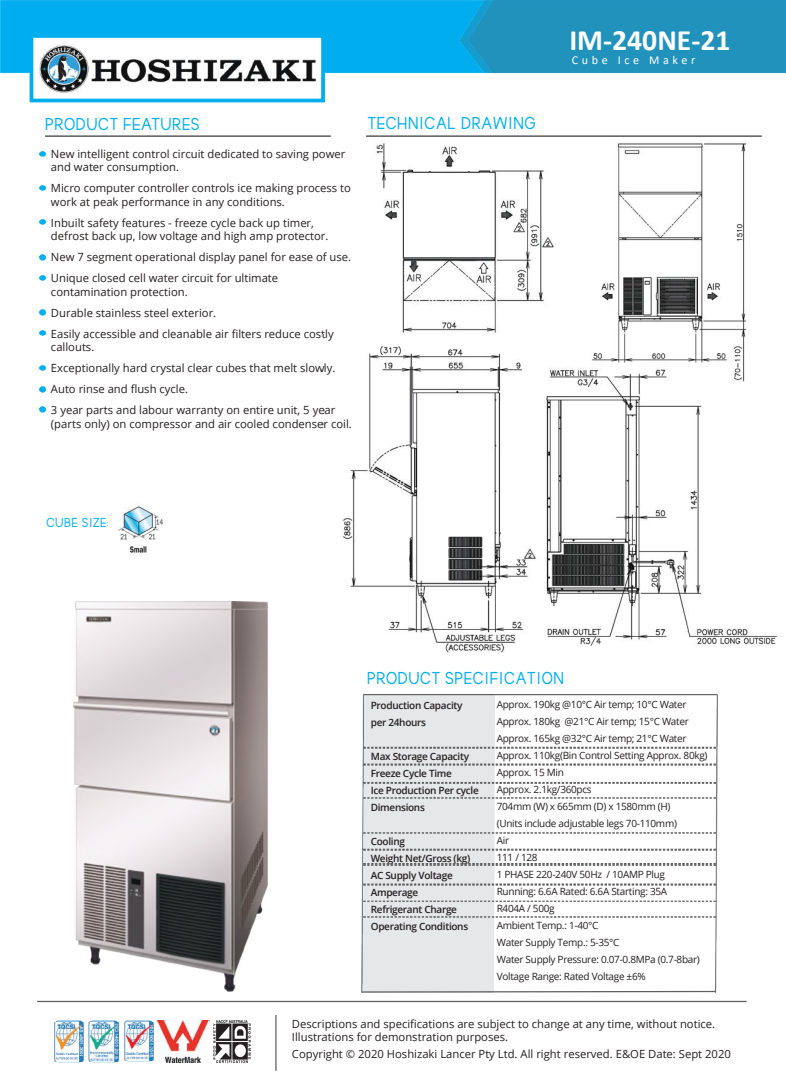
<style>
.page{position:relative;width:786px;height:1085px;background:#fff}
.page>*{position:absolute;margin:0;border:0;box-sizing:border-box;transform-origin:0 0}
.t1{font:700 29.62px "Calibri";color:#fff}
.t2{font:17.5px "thebrooklynbold";letter-spacing:.04em;color:#00aeef}
.t3{font:13.25px "thebrooklynbold";letter-spacing:.04em;color:#00aeef}
.t4{font:12px "Calibri";letter-spacing:.3em;color:#fff}
.t5{font:11.25px/21px "Open Sans";color:#241f1f}
.t6{font:10px/17px "Open Sans";letter-spacing:-.03em;color:#241f1f}
.t7{font:600 10px/17px "Open Sans";letter-spacing:-.03em;color:#241f1f}
</style>
<div class="page">
<svg style="left:40px;top:151px;width:5px;height:6px"></svg>
<svg style="left:40px;top:185px;width:5px;height:6px"></svg>
<svg style="left:40px;top:219px;width:5px;height:6px"></svg>
<svg style="left:40px;top:275px;width:5px;height:6px"></svg>
<svg style="left:40px;top:310px;width:5px;height:5px"></svg>
<svg style="left:40px;top:330px;width:5px;height:5px"></svg>
<svg style="left:40px;top:387px;width:5px;height:5px"></svg>
<svg style="left:40px;top:255px;width:5px;height:5px"></svg>
<svg style="left:40px;top:365px;width:5px;height:6px"></svg>
<svg style="left:40px;top:407px;width:5px;height:5px"></svg>
<img style="left:118px;top:506px;width:45px;height:47px">
<img style="left:73px;top:601px;width:194px;height:390px">
<img style="left:546px;top:369px;width:231px;height:277px">
<img style="left:342px;top:344px;width:194px;height:309px">
<img style="left:585px;top:143px;width:173px;height:248px">
<img style="left:376px;top:143px;width:178px;height:190px">
<img style="left:0;top:0;width:785px;height:99px">
<img style="left:361px;top:694px;width:356px;height:298px">
<svg style="left:361px;top:990px;width:355px;height:3px"></svg>
<img style="left:364px;top:747px;width:351px;height:1px">
<img style="left:364px;top:764px;width:351px;height:1px">
<img style="left:364px;top:782px;width:351px;height:1px">
<img style="left:364px;top:797px;width:351px;height:2px">
<img style="left:364px;top:916px;width:351px;height:1px">
<img style="left:364px;top:832px;width:351px;height:2px">
<img style="left:364px;top:848px;width:351px;height:2px">
<img style="left:364px;top:864px;width:351px;height:1px">
<img style="left:364px;top:884px;width:351px;height:1px">
<img style="left:364px;top:900px;width:351px;height:2px">
<div style="left:30px;top:34px;width:295px;height:68px;background:#fff;border:4px solid #00aeef"></div>
<img style="left:39px;top:45px;width:276px;height:48px">
<hr style="left:37px;top:1001px;width:709px;height:1px;background:#5d5e5e">
<hr style="left:275px;top:1015px;width:1px;height:56px;background:#5d5e5e">
<img style="left:89px;top:1020px;width:29px;height:42px">
<img style="left:124px;top:1020px;width:29px;height:42px">
<img style="left:55px;top:1020px;width:29px;height:42px">
<svg style="left:58px;top:1062px;width:57px;height:1px"></svg>
<img style="left:213px;top:1020px;width:37px;height:42px">
<img style="left:157px;top:1020px;width:53px;height:42px">
<div style="left:459px;top:0;width:326px;height:73px;background:#2192bc"></div>
<h2 class="t2" style="left:45px;top:113px;width:156px">PRODUCT FEATURES</h2>
<p class="t5" style="left:51px;top:147px;width:296px;line-height:13.5px">New intelligent control circuit dedicated to saving power and water consumption.</p>
<p class="t5" style="left:51px;top:181px;width:301px;line-height:13.5px">Micro computer controller controls ice making process to work at peak performance in any conditions.</p>
<p class="t5" style="left:51px;top:216px;width:279px;line-height:13.5px">Inbuilt safety features - freeze cycle back up timer, defrost back up, low voltage and high amp protector.</p>
<p class="t5" style="left:51px;top:246px;width:301px">New 7 segment operational display panel for ease of use.<br>Unique closed cell water circuit for ultimate</p>
<p class="t5" style="left:51px;top:281px;width:284px">contamination protection.<br>Durable stainless steel exterior.<br>Easily accessible and cleanable air filters reduce costly</p>
<p class="t5" style="left:51px;top:336px;width:286px">callouts.<br>Exceptionally hard crystal clear cubes that melt slowly.<br>Auto rinse and flush cycle.<br>3 year parts and labour warranty on entire unit, 5 year</p>
<p class="t5" style="left:51px;top:413px;width:302px">(parts only) on compressor and air cooled condenser coil.</p>
<h2 class="t2" style="left:367px;top:112px;width:169px">TECHNICAL DRAWING</h2>
<p class="t3" style="left:46px;top:514px;width:64px">CUBE SIZE:</p>
<h1 class="t1" style="left:569px;top:19px;width:162px">IM-240NE-21</h1>
<p class="t4" style="left:571px;top:52px;width:125px">Cube Ice Maker</p>
<h2 class="t2" style="left:367px;top:667px;width:198px">PRODUCT SPECIFICATION</h2>
<p class="t7" style="left:370px;top:696px;width:93px">Production Capacity per 24hours</p>
<p class="t7" style="left:370px;top:747px;width:109px">Max Storage Capacity<br>Freeze Cycle Time<br>Ice Production Per cycle<br>Dimensions</p>
<p class="t7" style="left:370px;top:832px;width:101px">Cooling<br>Weight Net/Gross (kg)<br>AC Supply Voltage<br>Amperage<br>Refrigerant Charge<br>Operating Conditions</p>
<p class="t6" style="left:496px;top:696px;width:212px">Approx. 190kg @10°C Air temp; 10°C Water<br>Approx. 180kg @21°C Air temp; 15°C Water<br>Approx. 165kg @32°C Air temp; 21°C Water<br>Approx. 110kg(Bin Control Setting Approx. 80kg)<br>Approx. 15 Min<br>Approx. 2.1kg/360pcs<br>704mm (W) x 665mm (D) x 1580mm (H)<br>(Units include adjustable legs 70-110mm)<br>Air<br>111 / 128<br>1 PHASE 220-240V 50Hz / 10AMP Plug<br>Running: 6.6A Rated: 6.6A Starting: 35A<br>R404A / 500g<br>Ambient Temp.: 1-40°C<br>Water Supply Temp.: 5-35°C<br>Water Supply Pressure: 0.07-0.8MPa (0.7-8bar)<br>Voltage Range: Rated Voltage ±6%</p>
<p class="t5" style="left:292px;top:1018px;width:424px;line-height:12.5px">Descriptions and specifications are subject to change at any time, without notice.<br>Illustrations for demonstration purposes.</p>
<p class="t5" style="left:292px;top:1043px;width:440px">Copyright © 2020 Hoshizaki Lancer Pty Ltd. All right reserved. E&amp;OE Date: Sept 2020</p>
</div>
